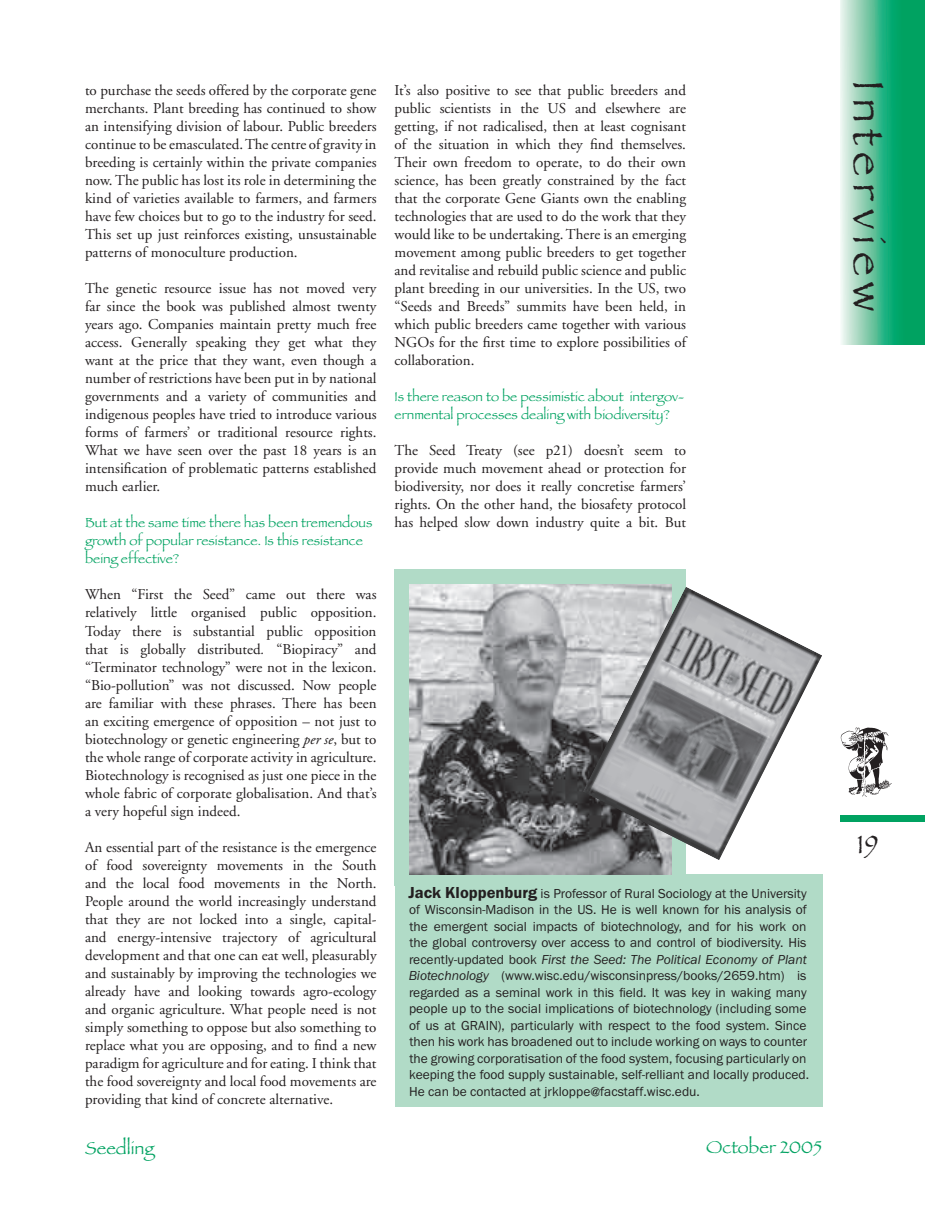
<style>
.page{position:relative;width:925px;height:1216px;background:#fff}
.page>*{position:absolute;margin:0;border:0;box-sizing:border-box;transform-origin:0 0}
.t1{font:45px "Papyrus Plain";letter-spacing:.15em;color:#231f20}
.t2{font:27px "Papyrus Plain";color:#231f20}
.t3{font:18px "Papyrus Plain";color:#00a261}
.t4{font:15px/18px "Adobe Garamond";color:#231f20;text-align:justify}
.t5{font:13.5px/16.5px "Franklin Got ITC";color:#231f20}
.t6{font:13.5px/18px "Papyrus Plain";color:#00a261}
.s1{font-style:italic}
.s2{font-weight:600;font-size:16.5px}
</style>
<div class="page">
<div style="left:841px;top:815px;width:84px;height:6px;background:#00a261"></div>
<svg style="left:841px;top:727px;width:51px;height:69px"></svg>
<svg style="left:841px;top:0;width:84px;height:345px;background:#53bf95"></svg>
<div style="left:395px;top:874px;width:427px;height:232px;background:#b1dbc7"></div>
<div style="left:395px;top:570px;width:291px;height:316px;background:#b1dbc7"></div>
<img style="left:409px;top:584px;width:262px;height:290px">
<img style="left:583px;top:586px;width:239px;height:274px">
<p class="t4" style="left:85px;top:82px;width:293px">to purchase the seeds offered by the corporate gene merchants. Plant breeding has continued to show an intensifying division of labour. Public breeders continue to be emasculated. The centre of gravity in breeding is certainly within the private companies now. The public has lost its role in determining the kind of varieties available to farmers, and farmers have few choices but to go to the industry for seed.<br>This set up just reinforces existing, unsustainable patterns of monoculture production.</p>
<p class="t4" style="left:85px;top:280px;width:293px">The genetic resource issue has not moved very far since the book was published almost twenty years ago. Companies maintain pretty much free access. Generally speaking they get what they want at the price that they want, even though a number of restrictions have been put in by national governments and a variety of communities and indigenous peoples have tried to introduce various forms of farmers’ or traditional resource rights.<br>What we have seen over the past 18 years is an intensification of problematic patterns established much earlier.</p>
<p class="t6" style="left:85px;top:513px;width:289px">But at the same time there has been tremendous growth of popular resistance. Is this resistance being effective?</p>
<p class="t4" style="left:85px;top:586px;width:293px">When “First the Seed” came out there was relatively little organised public opposition.<br>Today there is substantial public opposition that is globally distributed<span class="s1">.</span> “Biopiracy” and “Terminator technology” were not in the lexicon. “Bio-pollution” was not discussed. Now people are familiar with these phrases. There has been an exciting emergence of opposition – not just to biotechnology or genetic engineering <span class="s1">per se</span>, but to the whole range of corporate activity in agriculture.<br>Biotechnology is recognised as just one piece in the whole fabric of corporate globalisation. And that’s a very hopeful sign indeed.</p>
<p class="t4" style="left:85px;top:838px;width:293px">An essential part of the resistance is the emergence of food sovereignty movements in the South and the local food movements in the North.<br>People around the world increasingly understand that they are not locked into a single, capital&shy;and energy-intensive trajectory of agricultural development and that one can eat well, pleasurably and sustainably by improving the technologies we already have and looking towards agro-ecology and organic agriculture. What people need is not simply something to oppose but also something to replace what you are opposing, and to find a new paradigm for agriculture and for eating. I think that the food sovereignty and local food movements are providing that kind of concrete alternative.</p>
<p class="t4" style="left:395px;top:82px;width:293px">It’s also positive to see that public breeders and public scientists in the US and elsewhere are getting, if not radicalised, then at least cognisant of the situation in which they find themselves.<br>Their own freedom to operate, to do their own science, has been greatly constrained by the fact that the corporate Gene Giants own the enabling technologies that are used to do the work that they would like to be undertaking. There is an emerging movement among public breeders to get together and revitalise and rebuild public science and public plant breeding in our universities. In the US, two “Seeds and Breeds” summits have been held, in which public breeders came together with various NGOs for the first time to explore possibilities of collaboration.</p>
<p class="t6" style="left:395px;top:387px;width:291px">Is there reason to be pessimistic about intergov&shy;ernmental processes dealing with biodiversity?</p>
<p class="t4" style="left:395px;top:442px;width:293px">The Seed Treaty (see p21) doesn’t seem to provide much movement ahead or protection for biodiversity, nor does it really concretise farmers’ rights. On the other hand, the biosafety protocol has helped slow down industry quite a bit. But</p>
<p class="t5" style="left:409px;top:885px;width:402px"><span class="s2">Jack Kloppenburg</span> is Professor of Rural Sociology at the University of Wisconsin-Madison in the US. He is well known for his analysis of the emergent social impacts of biotechnology, and for his work on the global controversy over access to and control of biodiversity. His recently-updated book <span class="s1">First the Seed: The Political Economy of Plant Biotechnology</span> (www.wisc.edu/wisconsinpress/books/2659.htm) is regarded as a seminal work in this field. It was key in waking many people up to the social implications of biotechnology (including some of us at GRAIN), particularly with respect to the food system. Since then his work has broadened out to include working on ways to counter the growing corporatisation of the food system, focusing particularly on keeping the food supply sustainable, self-relliant and locally produced.<br>He can be contacted at jrkloppe@facstaff.wisc.edu.</p>
<p class="t3" style="left:85px;top:1137px;width:71px">Seedling</p>
<p class="t3" style="left:706px;top:1135px;width:117px">October 2005</p>
<h1 class="t1" style="left:896px;top:80px;width:232px;rotate:90deg">Interview</h1>
<h2 class="t2" style="left:857px;top:827px;width:23px">19</h2>
</div>
